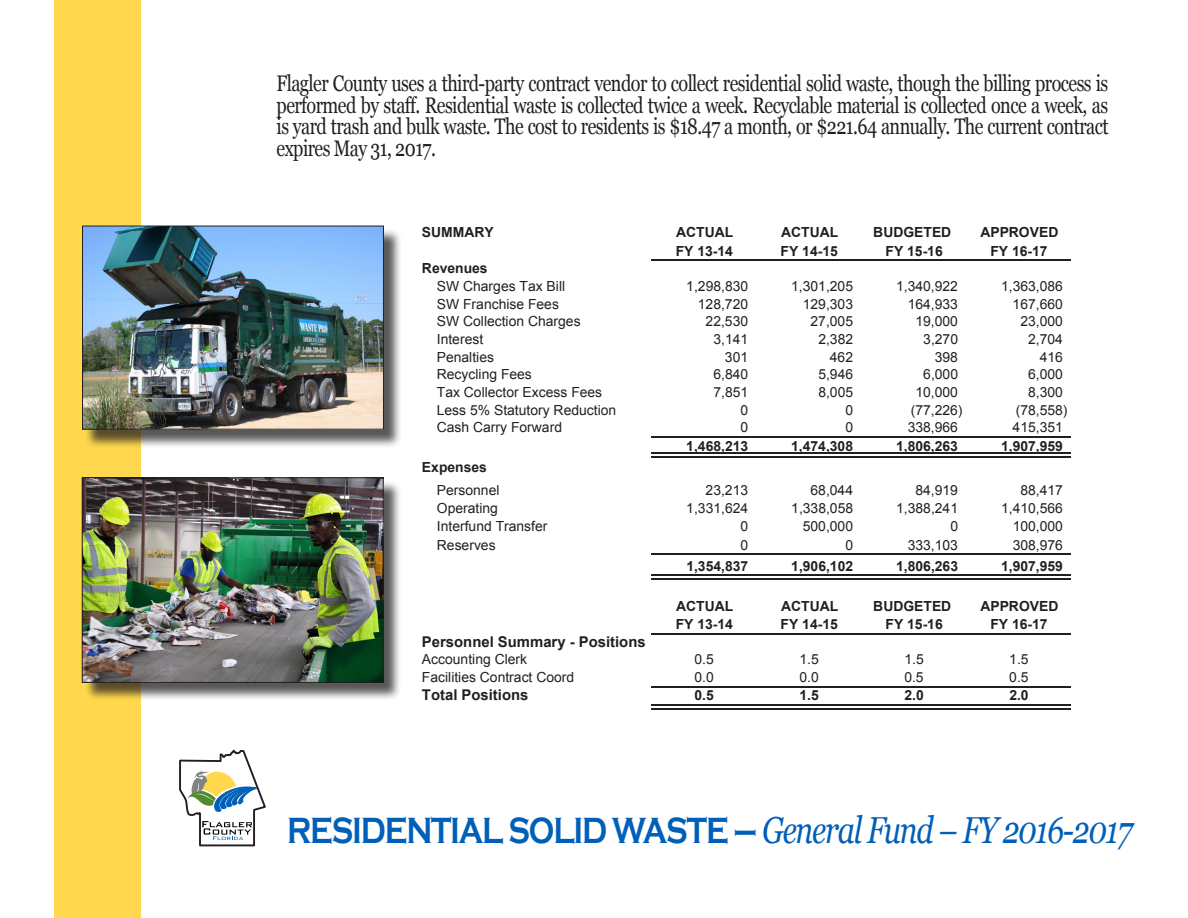
<style>
.page{position:relative;width:1188px;height:918px;background:#fff}
.page>*{position:absolute;margin:0;border:0;box-sizing:border-box;transform-origin:0 0}
.t1{font:italic 37.5px "Georgia";letter-spacing:-.04em;color:#005fb9;scale:.8 1}
.t2{font:22.5px/21.6px "Georgia";letter-spacing:-.03em;color:#231f20;text-align:justify;scale:.8 1}
.t3{font:700 14.85px "Arial";color:#231f20}
.t4{font:13.95px/17.7px "Arial";color:#231f20}
.t5{font:700 13.95px "Arial";color:#231f20}
.s1{font-weight:700}
.s2{font-family:"Copperplate Gothic";font-weight:700;font-style:normal}
</style>
<div class="page">
<div style="left:54px;top:0;width:86px;height:918px;background:#ffd84d"></div>
<svg style="left:179px;top:750px;width:87px;height:97px"></svg>
<hr style="left:651px;top:260px;width:420px;height:1px;background:#231f20">
<hr style="left:651px;top:436px;width:420px;height:2px;background:#231f20">
<hr style="left:651px;top:452px;width:420px;height:2px;background:#231f20">
<hr style="left:651px;top:456px;width:420px;height:1px;background:#231f20">
<hr style="left:651px;top:554px;width:420px;height:1px;background:#231f20">
<hr style="left:651px;top:575px;width:420px;height:1px;background:#231f20">
<hr style="left:651px;top:578px;width:420px;height:2px;background:#231f20">
<hr style="left:651px;top:633px;width:420px;height:2px;background:#231f20">
<hr style="left:651px;top:686px;width:420px;height:2px;background:#231f20">
<hr style="left:651px;top:704px;width:420px;height:2px;background:#231f20">
<hr style="left:651px;top:708px;width:420px;height:1px;background:#231f20">
<div style="left:84px;top:228px;width:319px;height:220px;background:#231f20;opacity:.75"></div>
<img style="left:84px;top:228px;width:298px;height:200px">
<div style="left:82px;top:226px;width:302px;height:204px;border:1px solid #231f20"></div>
<div style="left:84px;top:480px;width:318px;height:221px;background:#231f20;opacity:.75"></div>
<img style="left:84px;top:480px;width:297px;height:200px">
<div style="left:82px;top:478px;width:301px;height:204px;border:1px solid #231f20"></div>
<p class="t2" style="left:277px;top:73px;width:1041px">Flagler County uses a third-party contract vendor to collect residential solid waste, though the billing process is performed by staff. Residential waste is collected twice a week. Recyclable material is collected once a week, as is yard trash and bulk waste. The cost to residents is $18.47 a month, or $221.64 annually. The current contract expires May 31, 2017.</p>
<p class="t5" style="left:422px;top:222px;width:73px">SUMMARY</p>
<p class="t5" style="left:676px;top:222px;width:59px">ACTUAL</p>
<p class="t5" style="left:781px;top:222px;width:59px">ACTUAL</p>
<p class="t5" style="left:873px;top:222px;width:80px">BUDGETED</p>
<p class="t5" style="left:980px;top:222px;width:80px">APPROVED</p>
<p class="t5" style="left:676px;top:241px;width:59px">FY 13-14</p>
<p class="t5" style="left:781px;top:241px;width:59px">FY 14-15</p>
<p class="t5" style="left:886px;top:241px;width:59px">FY 15-16</p>
<p class="t5" style="left:990px;top:241px;width:59px">FY 16-17</p>
<p class="t4" style="left:437px;top:260px;width:130px;text-indent:-15px"><span class="s1">Revenues<br></span>SW Charges Tax Bill</p>
<p class="t4" style="left:686px;top:277px;width:63px">1,298,830</p>
<p class="t4" style="left:791px;top:277px;width:63px">1,301,205</p>
<p class="t4" style="left:896px;top:277px;width:63px">1,340,922</p>
<p class="t4" style="left:1001px;top:277px;width:63px">1,363,086</p>
<p class="t4" style="left:437px;top:295px;width:124px">SW Franchise Fees</p>
<p class="t4" style="left:698px;top:295px;width:52px">128,720</p>
<p class="t4" style="left:803px;top:295px;width:52px">129,303</p>
<p class="t4" style="left:908px;top:295px;width:52px">164,933</p>
<p class="t4" style="left:1013px;top:295px;width:52px">167,660</p>
<p class="t4" style="left:437px;top:313px;width:145px">SW Collection Charges</p>
<p class="t4" style="left:706px;top:313px;width:44px">22,530</p>
<p class="t4" style="left:811px;top:313px;width:44px">27,005</p>
<p class="t4" style="left:915px;top:313px;width:44px">19,000</p>
<p class="t4" style="left:1020px;top:313px;width:44px">23,000</p>
<p class="t4" style="left:437px;top:330px;width:48px">Interest</p>
<p class="t4" style="left:713px;top:330px;width:36px">3,141</p>
<p class="t4" style="left:818px;top:330px;width:36px">2,382</p>
<p class="t4" style="left:923px;top:330px;width:36px">3,270</p>
<p class="t4" style="left:1028px;top:330px;width:36px">2,704</p>
<p class="t4" style="left:437px;top:348px;width:59px">Penalties</p>
<p class="t4" style="left:725px;top:348px;width:25px">301</p>
<p class="t4" style="left:830px;top:348px;width:25px">462</p>
<p class="t4" style="left:935px;top:348px;width:25px">398</p>
<p class="t4" style="left:1040px;top:348px;width:25px">416</p>
<p class="t4" style="left:437px;top:366px;width:97px">Recycling Fees</p>
<p class="t4" style="left:713px;top:366px;width:36px">6,840</p>
<p class="t4" style="left:818px;top:366px;width:36px">5,946</p>
<p class="t4" style="left:923px;top:366px;width:36px">6,000</p>
<p class="t4" style="left:1028px;top:366px;width:36px">6,000</p>
<p class="t4" style="left:437px;top:383px;width:167px">Tax Collector Excess Fees</p>
<p class="t4" style="left:713px;top:383px;width:36px">7,851</p>
<p class="t4" style="left:818px;top:383px;width:36px">8,005</p>
<p class="t4" style="left:916px;top:383px;width:44px">10,000</p>
<p class="t4" style="left:1028px;top:383px;width:36px">8,300</p>
<p class="t4" style="left:437px;top:401px;width:181px">Less 5% Statutory Reduction</p>
<p class="t4" style="left:741px;top:401px;width:9px">0</p>
<p class="t4" style="left:845px;top:401px;width:9px">0</p>
<p class="t4" style="left:911px;top:401px;width:53px">(77,226)</p>
<p class="t4" style="left:1016px;top:401px;width:53px">(78,558)</p>
<p class="t4" style="left:437px;top:419px;width:127px">Cash Carry Forward</p>
<p class="t4" style="left:741px;top:419px;width:9px">0</p>
<p class="t4" style="left:845px;top:419px;width:9px">0</p>
<p class="t4" style="left:908px;top:419px;width:52px">338,966</p>
<p class="t4" style="left:1013px;top:419px;width:52px">415,351</p>
<p class="t5" style="left:686px;top:437px;width:63px">1,468,213</p>
<p class="t5" style="left:791px;top:437px;width:63px">1,474,308</p>
<p class="t5" style="left:896px;top:437px;width:63px">1,806,263</p>
<p class="t5" style="left:1001px;top:437px;width:63px">1,907,959</p>
<p class="t4" style="left:437px;top:456px;width:64px;line-height:23.1px;text-indent:-15px"><span class="s1">Expenses<br></span>Personnel</p>
<p class="t4" style="left:706px;top:482px;width:44px">23,213</p>
<p class="t4" style="left:811px;top:482px;width:44px">68,044</p>
<p class="t4" style="left:916px;top:482px;width:44px">84,919</p>
<p class="t4" style="left:1020px;top:482px;width:44px">88,417</p>
<p class="t4" style="left:437px;top:499px;width:63px">Operating</p>
<p class="t4" style="left:686px;top:499px;width:63px">1,331,624</p>
<p class="t4" style="left:791px;top:499px;width:63px">1,338,058</p>
<p class="t4" style="left:896px;top:499px;width:63px">1,388,241</p>
<p class="t4" style="left:1001px;top:499px;width:63px">1,410,566</p>
<p class="t4" style="left:437px;top:517px;width:112px">Interfund Transfer</p>
<p class="t4" style="left:741px;top:517px;width:9px">0</p>
<p class="t4" style="left:803px;top:517px;width:52px">500,000</p>
<p class="t4" style="left:950px;top:517px;width:9px">0</p>
<p class="t4" style="left:1013px;top:517px;width:52px">100,000</p>
<p class="t4" style="left:437px;top:536px;width:60px">Reserves</p>
<p class="t4" style="left:741px;top:536px;width:9px">0</p>
<p class="t4" style="left:846px;top:536px;width:9px">0</p>
<p class="t4" style="left:908px;top:536px;width:52px">333,103</p>
<p class="t4" style="left:1013px;top:536px;width:52px">308,976</p>
<p class="t5" style="left:686px;top:557px;width:63px">1,354,837</p>
<p class="t5" style="left:791px;top:557px;width:63px">1,906,102</p>
<p class="t5" style="left:896px;top:557px;width:63px">1,806,263</p>
<p class="t5" style="left:1001px;top:557px;width:63px">1,907,959</p>
<p class="t5" style="left:676px;top:597px;width:59px">ACTUAL</p>
<p class="t5" style="left:781px;top:597px;width:59px">ACTUAL</p>
<p class="t5" style="left:873px;top:597px;width:80px">BUDGETED</p>
<p class="t5" style="left:980px;top:597px;width:80px">APPROVED</p>
<p class="t5" style="left:676px;top:615px;width:59px">FY 13-14</p>
<p class="t5" style="left:781px;top:615px;width:59px">FY 14-15</p>
<p class="t5" style="left:886px;top:615px;width:59px">FY 15-16</p>
<p class="t5" style="left:990px;top:615px;width:59px">FY 16-17</p>
<p class="t3" style="left:422px;top:632px;width:225px">Personnel Summary - Positions</p>
<p class="t4" style="left:422px;top:651px;width:107px">Accounting Clerk</p>
<p class="t4" style="left:695px;top:651px;width:21px">0.5</p>
<p class="t4" style="left:799px;top:651px;width:21px">1.5</p>
<p class="t4" style="left:904px;top:651px;width:21px">1.5</p>
<p class="t4" style="left:1009px;top:651px;width:21px">1.5</p>
<p class="t4" style="left:422px;top:668px;width:154px">Facilities Contract Coord</p>
<p class="t4" style="left:695px;top:668px;width:21px">0.0</p>
<p class="t4" style="left:799px;top:668px;width:21px">0.0</p>
<p class="t4" style="left:904px;top:668px;width:21px">0.5</p>
<p class="t4" style="left:1009px;top:668px;width:21px">0.5</p>
<p class="t3" style="left:422px;top:685px;width:108px">Total Positions</p>
<p class="t5" style="left:695px;top:686px;width:21px">0.5</p>
<p class="t5" style="left:799px;top:686px;width:21px">1.5</p>
<p class="t5" style="left:904px;top:686px;width:21px">2.0</p>
<p class="t5" style="left:1009px;top:686px;width:21px">2.0</p>
<p class="t1" style="left:287px;top:806px;width:1058px"><span class="s2">RESIDENTIAL SOLID WASTE –</span> General Fund – FY 2016-2017</p>
</div>
